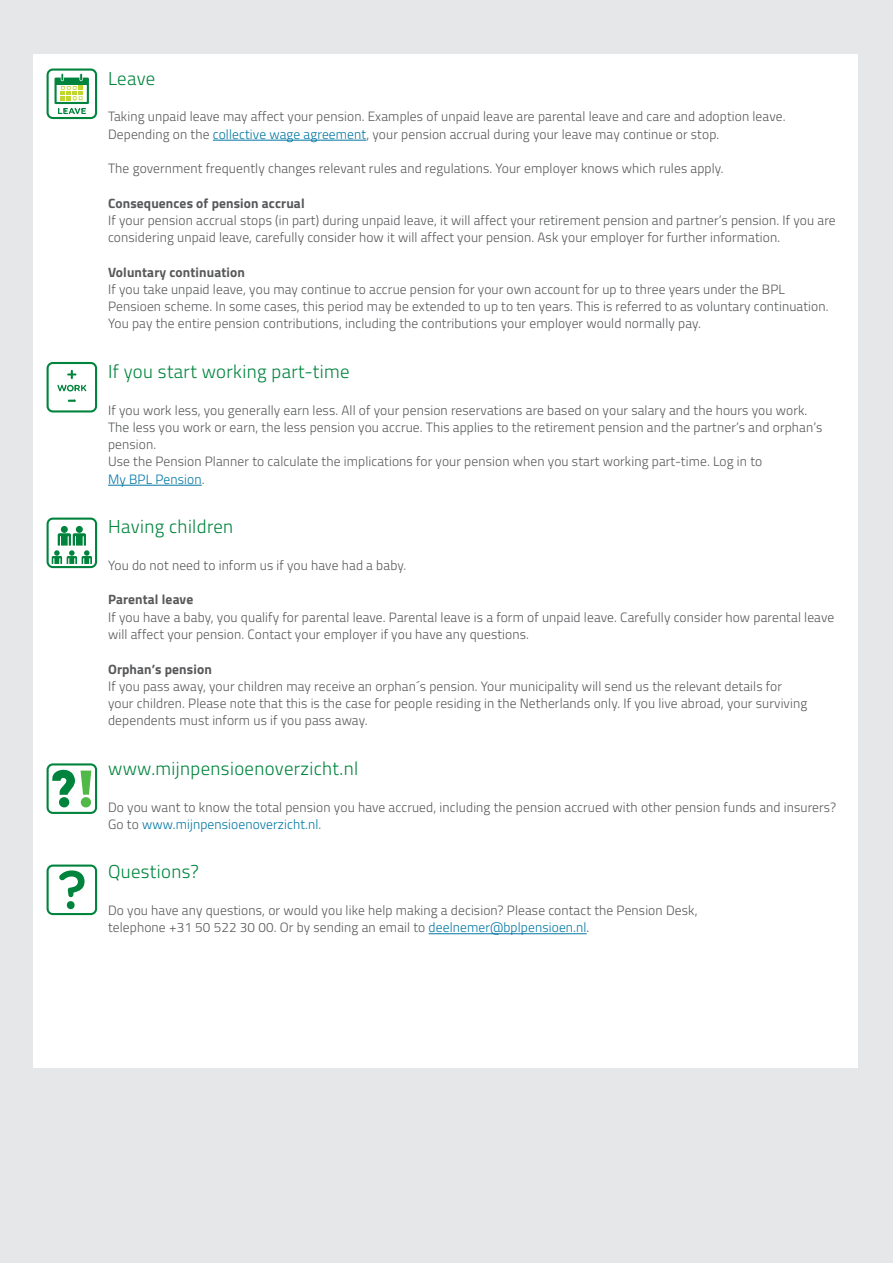
<style>
.page{position:relative;width:893px;height:1263px;background:#e6e7e9}
.page>*{position:absolute;margin:0;border:0;box-sizing:border-box;transform-origin:0 0}
.t1{font:300 18.75px "Titillium";letter-spacing:.02em;color:#00843d}
.t2{font:300 13.5px/17.2px "Titillium";letter-spacing:.01em;color:#57585a}
.t3{font:700 13.5px "Titillium";letter-spacing:.01em;color:#57585a}
.s1{color:#0076a3}
</style>
<div class="page">
<div style="left:33px;top:54px;width:825px;height:1013px;background:#fff"></div>
<hr style="left:213px;top:140px;width:153px;height:1px;background:#0076a3">
<hr style="left:108px;top:485px;width:94px;height:1px;background:#0076a3">
<hr style="left:429px;top:933px;width:158px;height:1px;background:#0076a3">
<svg style="left:47px;top:68px;width:50px;height:51px"></svg>
<svg style="left:47px;top:362px;width:50px;height:50px"></svg>
<svg style="left:47px;top:518px;width:50px;height:50px"></svg>
<svg style="left:47px;top:763px;width:50px;height:51px"></svg>
<svg style="left:47px;top:864px;width:50px;height:51px"></svg>
<h1 class="t1" style="left:108px;top:65px;width:49px">Leave</h1>
<p class="t2" style="left:108px;top:107px;width:679px">Taking unpaid leave may affect your pension. Examples of unpaid leave are parental leave and care and adoption leave.<br>Depending on the <span class="s1">collective wage agreement</span>, your pension accrual during your leave may continue or stop.</p>
<p class="t2" style="left:108px;top:159px;width:617px">The government frequently changes relevant rules and regulations. Your employer knows which rules apply.</p>
<p class="t3" style="left:108px;top:193px;width:198px">Consequences of pension accrual</p>
<p class="t2" style="left:108px;top:211px;width:729px">If your pension accrual stops (in part) during unpaid leave, it will affect your retirement pension and partner’s pension. If you are considering unpaid leave, carefully consider how it will affect your pension. Ask your employer for further information.</p>
<p class="t3" style="left:108px;top:262px;width:138px">Voluntary continuation</p>
<p class="t2" style="left:108px;top:280px;width:722px">If you take unpaid leave, you may continue to accrue pension for your own account for up to three years under the BPL<br>Pensioen scheme. In some cases, this period may be extended to up to ten years. This is referred to as voluntary continuation.<br>You pay the entire pension contributions, including the contributions your employer would normally pay.</p>
<h1 class="t1" style="left:108px;top:358px;width:243px">If you start working part-time</h1>
<p class="t2" style="left:108px;top:401px;width:716px">If you work less, you generally earn less. All of your pension reservations are based on your salary and the hours you work.<br>The less you work or earn, the less pension you accrue. This applies to the retirement pension and the partner’s and orphan’s pension.<br>Use the Pension Planner to calculate the implications for your pension when you start working part-time. Log in to<br><span class="s1">My BPL Pension</span>.</p>
<h1 class="t1" style="left:108px;top:513px;width:127px">Having children</h1>
<p class="t2" style="left:108px;top:556px;width:300px">You do not need to inform us if you have had a baby.</p>
<p class="t3" style="left:108px;top:589px;width:87px">Parental leave</p>
<p class="t2" style="left:108px;top:608px;width:728px">If you have a baby, you qualify for parental leave. Parental leave is a form of unpaid leave. Carefully consider how parental leave will affect your pension. Contact your employer if you have any questions.</p>
<p class="t3" style="left:108px;top:658px;width:105px">Orphan’s pension</p>
<p class="t2" style="left:108px;top:677px;width:701px">If you pass away, your children may receive an orphan´s pension. Your municipality will send us the relevant details for your children. Please note that this is the case for people residing in the Netherlands only. If you live abroad, your surviving dependents must inform us if you pass away.</p>
<h1 class="t1" style="left:108px;top:755px;width:252px">www.mijnpensioenoverzicht.nl</h1>
<p class="t2" style="left:108px;top:797px;width:730px">Do you want to know the total pension you have accrued, including the pension accrued with other pension funds and insurers?<br>Go to <span class="s1">www.mijnpensioenoverzicht.nl</span>.</p>
<h1 class="t1" style="left:108px;top:858px;width:92px">Questions?</h1>
<p class="t2" style="left:108px;top:901px;width:591px">Do you have any questions, or would you like help making a decision? Please contact the Pension Desk, telephone +31 50 522 30 00. Or by sending an email to <span class="s1">deelnemer@bplpensioen.nl</span>.</p>
</div>
